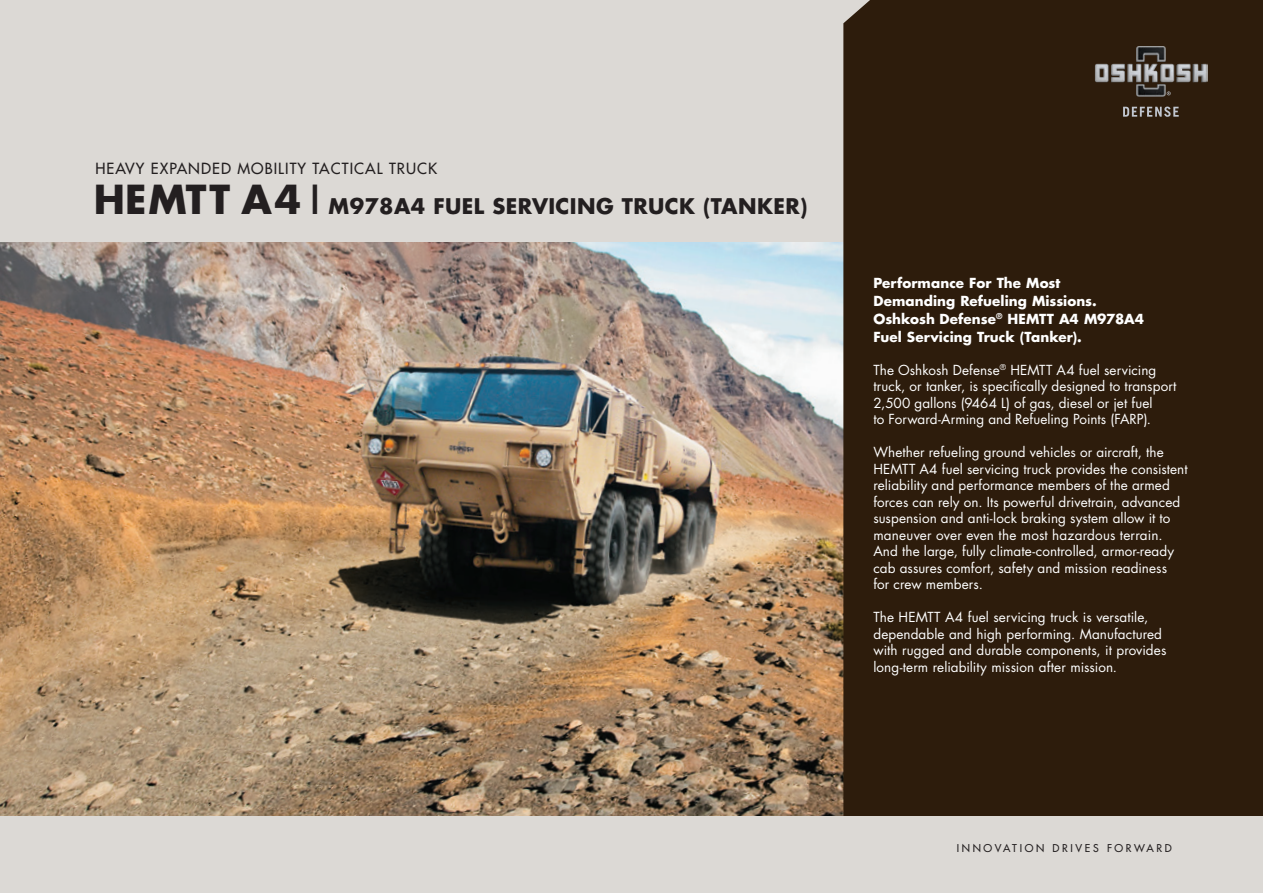
<style>
.page{position:relative;width:1263px;height:893px;background:#fff}
.page>*{position:absolute;margin:0;border:0;box-sizing:border-box;transform-origin:0 0}
.t1{font:700 21px "Futura";letter-spacing:.02em;color:#231f20}
.t2{font:15px "Futura";letter-spacing:.07em;color:#231f20}
.NEW_BRAND_SPECS{font:13.5px/16.5px "Futura";letter-spacing:.005em;color:#fff}
.t3{font:700 13.5px/18px "Futura";letter-spacing:.005em;color:#fff}
.t4{font:10.5px "Futura";letter-spacing:.25em;color:#231f20}
.s1{font-size:38.85px}
.s2{font-size:35.4px}
</style>
<div class="page">
<img style="left:0;top:242px;width:843px;height:575px">
<div style="left:0;top:0;width:921px;height:242px;background:#dcd9d5"></div>
<div style="left:843px;top:0;width:420px;height:817px;background:#2d1c0c"></div>
<div style="left:0;top:817px;width:1263px;height:76px;background:#dcd9d5"></div>
<svg style="left:1095px;top:46px;width:111px;height:51px;background:#524941"></svg>
<svg style="left:1123px;top:107px;width:56px;height:10px"></svg>
<p class="t2" style="left:95px;top:159px;width:343px">HEAVY EXPANDED MOBILITY TACTICAL TRUCK</p>
<p class="t1" style="left:94px;top:191px;width:715px"><span class="s1">HEMTT A4</span><span class="s2">|</span> M978A4 FUEL SERVICING TRUCK (TANKER)</p>
<p class="t3" style="left:873px;top:273px;width:272px">Performance For The Most<br>Demanding Refueling Missions.<br>Oshkosh Defense<sup>®</sup> HEMTT A4 M978A4</p>
<p class="t3" style="left:873px;top:327px;width:210px">Fuel Servicing Truck (Tanker).</p>
<p class="NEW_BRAND_SPECS" style="left:873px;top:361px;width:305px">The Oshkosh Defense<sup>®</sup> HEMTT A4 fuel servicing truck, or tanker, is specifically designed to transport 2,500 gallons (9464 L) of gas, diesel or jet fuel<br>to Forward-Arming and Refueling Points (FARP).</p>
<p class="NEW_BRAND_SPECS" style="left:873px;top:444px;width:316px">Whether refueling ground vehicles or aircraft, the HEMTT A4 fuel servicing truck provides the consistent reliability and performance members of the armed forces can rely on. Its powerful drivetrain, advanced suspension and anti-lock braking system allow it to maneuver over even the most hazardous terrain.<br>And the large, fully climate-controlled, armor-ready cab assures comfort, safety and mission readiness<br>for crew members.</p>
<p class="NEW_BRAND_SPECS" style="left:873px;top:609px;width:290px">The HEMTT A4 fuel servicing truck is versatile, dependable and high performing. Manufactured</p>
<p class="NEW_BRAND_SPECS" style="left:873px;top:642px;width:294px">with rugged and durable components, it provides long-term reliability mission after mission.</p>
<p class="t4" style="left:957px;top:841px;width:217px">INNOVATION DRIVES FORWARD</p>
</div>
